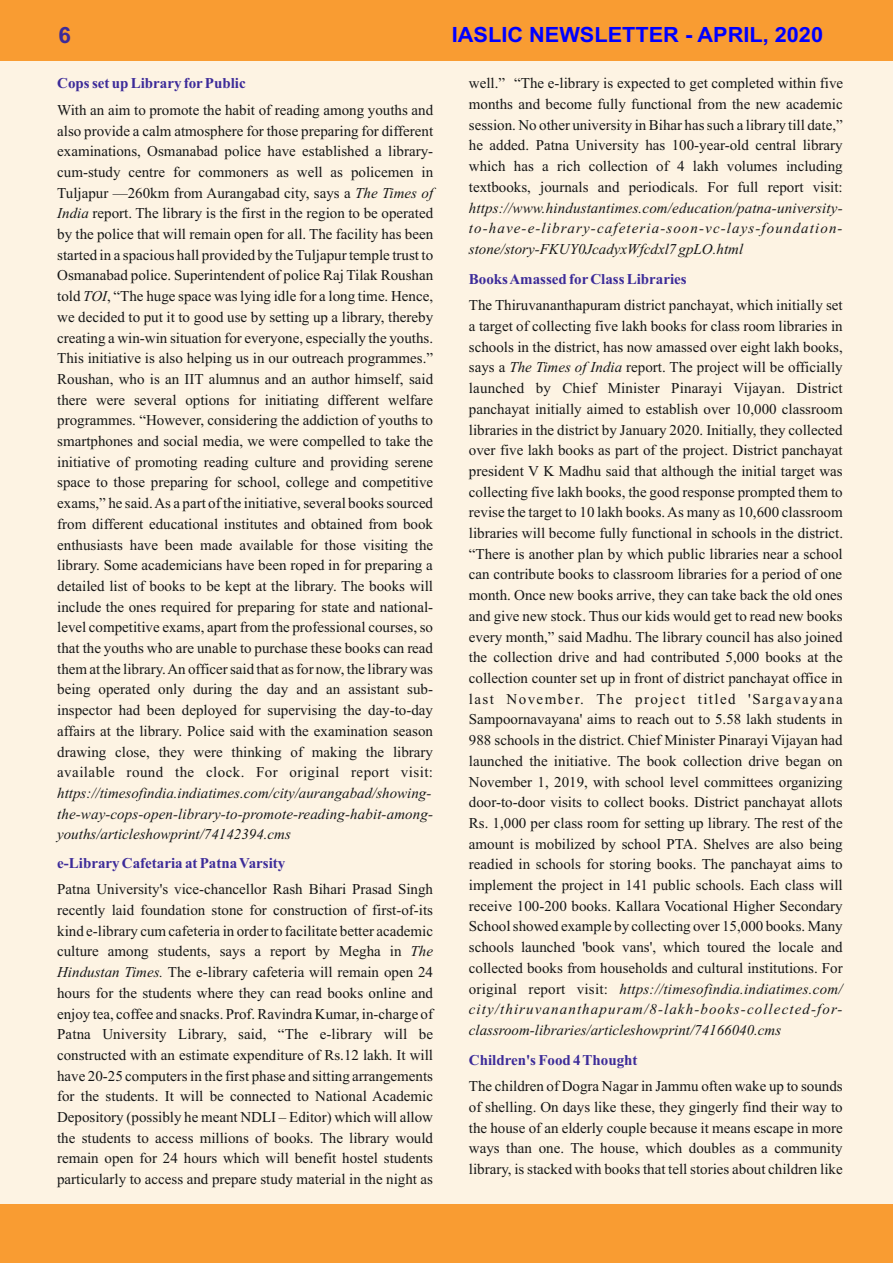
<style>
.page{position:relative;width:893px;height:1263px;background:#fff}
.page>*{position:absolute;margin:0;border:0;box-sizing:border-box;transform-origin:0 0}
.t1{font:700 22.5px "Arial";color:#3c2b99}
.t2{font:700 21px "Arial";color:#00f;scale:1.04 1}
.t3{font:15px/20.7px "Times New Roman";color:#151616;text-align:justify}
.t4{font:italic 15px/20.7px "Times New Roman";color:#151616;text-align:justify}
.t5{font:700 15px "Times New Roman";color:#3c2b99}
.s1{font-style:italic}
</style>
<div class="page">
<div style="left:0;top:57px;width:893px;height:1148px;background:#fdf3e3"></div>
<div style="left:0;top:0;width:893px;height:60px;background:#f99c32"></div>
<div style="left:0;top:1204px;width:893px;height:59px;background:#f99c32"></div>
<h1 class="t1" style="left:58px;top:26px;width:14px">6</h1>
<h2 class="t2" style="left:452px;top:27px;width:358px">IASLIC NEWSLETTER - APRIL, 2020</h2>
<p class="t5" style="left:57px;top:78px;width:190px">Cops set up Library forPublic</p>
<p class="t3" style="left:57px;top:101px;width:377px">With an aim to promote the habit of reading among youths and also provide a calm atmosphere for those preparing for different examinations, Osmanabad police have established a library&shy;cum-study centre for commoners as well as policemen in Tuljapur —260km from Aurangabad city, says a <span class="s1">The Times of India</span> report. The library is the first in the region to be operated by the police that will remain open for all. The facility has been started in a spacious hall provided by the Tuljapur temple trust to Osmanabad police. Superintendent of police Raj Tilak Roushan told <span class="s1">TOI</span>, “The huge space was lying idle for a long time. Hence, we decided to put it to good use by setting up a library, thereby creating a win-win situation for everyone, especially the youths.<br>This initiative is also helping us in our outreach programmes.” Roushan, who is an IIT alumnus and an author himself, said there were several options for initiating different welfare programmes. “However, considering the addiction of youths to smartphones and social media, we were compelled to take the initiative of promoting reading culture and providing serene space to those preparing for school, college and competitive exams,” he said. As a part of the initiative, several books sourced from different educational institutes and obtained from book enthusiasts have been made available for those visiting the library. Some academicians have been roped in for preparing a detailed list of books to be kept at the library. The books will include the ones required for preparing for state and national&shy;level competitive exams, apart from the professional courses, so that the youths who are unable to purchase these books can read them at the library. An officer said that as for now, the library was being operated only during the day and an assistant sub&shy;inspector had been deployed for supervising the day-to-day affairs at the library. Police said with the examination season drawing close, they were thinking of making the library available round the clock. For original report visit:</p>
<p class="t4" style="left:57px;top:784px;width:377px">https://timesofindia.indiatimes.com/city/aurangabad/showing&shy;the-way-cops-open-library-to-promote-reading-habit-among&shy;youths/articleshowprint/74142394.cms</p>
<p class="t5" style="left:57px;top:857px;width:230px">e-Library Cafetaria at Patna Varsity</p>
<p class="t3" style="left:57px;top:880px;width:377px">Patna University's vice-chancellor Rash Bihari Prasad Singh recently laid foundation stone for construction of first-of-its kind e-library cum cafeteria in order to facilitate better academic culture among students, says a report by Megha in <span class="s1">The Hindustan Times.</span> The e-library cafeteria will remain open 24 hours for the students where they can read books online and enjoy tea, coffee and snacks. Prof. Ravindra Kumar, in-charge of Patna University Library, said, “The e-library will be constructed with an estimate expenditure of Rs.12 lakh. It will have 20-25 computers in the first phase and sitting arrangements for the students. It will be connected to National Academic Depository (possibly he meant NDLI – Editor) which will allow the students to access millions of books. The library would remain open for 24 hours which will benefit hostel students particularly to access and prepare study material in the night as</p>
<p class="t3" style="left:469px;top:74px;width:376px">well.” “The e-library is expected to get completed within five months and become fully functional from the new academic session. No other university in Bihar has such a library till date,” he added. Patna University has 100-year-old central library which has a rich collection of 4 lakh volumes including textbooks, journals and periodicals. For full report visit:</p>
<p class="t4" style="left:469px;top:199px;width:375px">https://www.hindustantimes.com/education/patna-university&shy;to-have-e-library-cafeteria-soon-vc-lays-foundation&shy;stone/story-FKUY0JcadyxWfcdxl7 gpLO.html</p>
<p class="t5" style="left:469px;top:273px;width:219px">Books Amassed forClass Libraries</p>
<p class="t3" style="left:469px;top:296px;width:376px">The Thiruvananthapuram district panchayat, which initially set a target of collecting five lakh books for class room libraries in schools in the district, has now amassed over eight lakh books, says a <span class="s1">The Times of India</span> report. The project will be officially launched by Chief Minister Pinarayi Vijayan. District panchayat initially aimed to establish over 10,000 classroom libraries in the district by January 2020. Initially, they collected over five lakh books as part of the project. District panchayat president V K Madhu said that although the initial target was collecting five lakh books, the good response prompted them to revise the target to 10 lakh books. As many as 10,600 classroom libraries will become fully functional in schools in the district. “There is another plan by which public libraries near a school can contribute books to classroom libraries for a period of one month. Once new books arrive, they can take back the old ones and give new stock. Thus our kids would get to read new books every month,” said Madhu. The library council has also joined the collection drive and had contributed 5,000 books at the collection counter set up in front of district panchayat office in last November. The project titled 'Sargavayana Sampoornavayana' aims to reach out to 5.58 lakh students in 988 schools in the district. Chief Minister Pinarayi Vijayan had launched the initiative. The book collection drive began on November 1, 2019, with school level committees organizing door-to-door visits to collect books. District panchayat allots Rs. 1,000 per class room for setting up library. The rest of the amount is mobilized by school PTA. Shelves are also being readied in schools for storing books. The panchayat aims to implement the project in 141 public schools. Each class will receive 100-200 books. Kallara Vocational Higher Secondary School showed example by collecting over 15,000 books. Many schools launched 'book vans', which toured the locale and collected books from households and cultural institutions. For original report visit:</p>
<p class="t4" style="left:469px;top:979px;width:375px;text-indent:151px">https://timesofindia.indiatimes.com/ city/thiruvananthapuram/8-lakh-books-collected-for&shy;classroom-libraries/articleshowprint/74166040.cms</p>
<p class="t5" style="left:469px;top:1054px;width:170px">Children's Food 4 Thought</p>
<p class="t3" style="left:469px;top:1077px;width:375px">The children of Dogra Nagar in Jammu often wake up to sounds of shelling. On days like these, they gingerly find their way to the house of an elderly couple because it means escape in more ways than one. The house, which doubles as a community library, is stacked with books that tell stories about children like</p>
</div>
